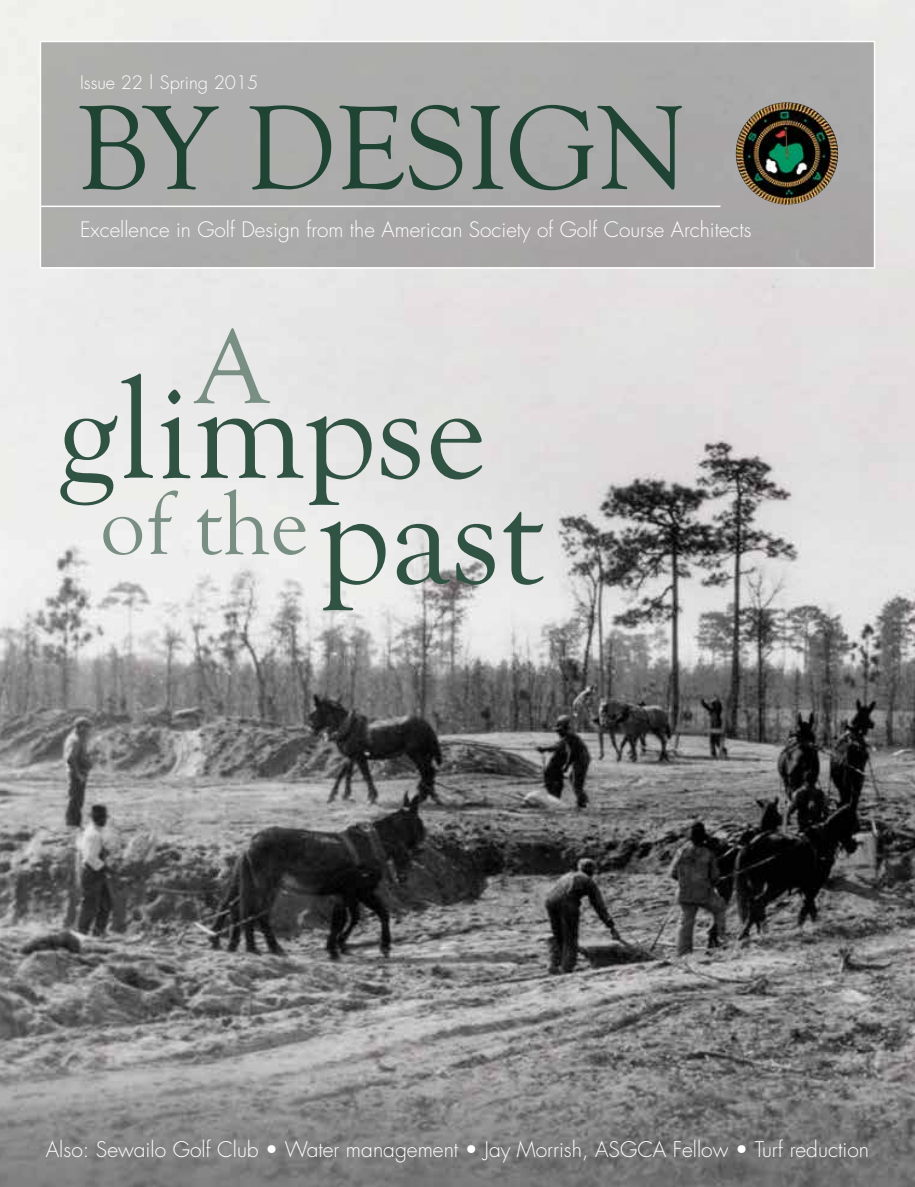
<style>
.page{position:relative;width:915px;height:1187px;background:#fff}
.page>*{position:absolute;margin:0;border:0;box-sizing:border-box;transform-origin:0 0}
.t1{font:144px "Goudy Old Style T";color:#315343}
.t2{font:123px "Goudy Old Style T";letter-spacing:-.01em;color:#204433}
.t3{font:108px "Goudy Old Style T";color:#798f84}
.t4{font:90px "Goudy Old Style T";color:#798f84}
.t5{font:300 21px "Futura";color:#fff}
.t6{font:300 20.7px "Futura";color:#fff}
.t7{font:300 18px "Futura";color:#fff}
</style>
<div class="page">
<img style="left:0;top:0;width:914px;height:1186px">
<div style="left:41px;top:43px;width:832px;height:224px;background:#ababab"></div>
<div style="left:40px;top:41px;width:835px;height:228px;border:2px solid #fff"></div>
<hr style="left:40px;top:205px;width:680px;height:2px;background:#fff">
<img style="left:735px;top:102px;width:102px;height:102px;border-radius:51px">
<p class="t7" style="left:80px;top:71px;width:180px">Issue 22 | Spring 2015</p>
<h2 class="t2" style="left:76px;top:81px;width:613px">BY DESIGN</h2>
<p class="t6" style="left:80px;top:216px;width:672px">Excellence in Golf Design from the American Society of Golf Course Architects</p>
<h3 class="t3" style="left:196px;top:308px;width:74px">A</h3>
<h1 class="t1" style="left:57px;top:351px;width:430px">glimpse</h1>
<h3 class="t4" style="left:100px;top:475px;width:209px">of the</h3>
<h1 class="t1" style="left:317px;top:457px;width:227px">past</h1>
<p class="t5" style="left:46px;top:1136px;width:824px">Also: Sewailo Golf Club • Water management • Jay Morrish, ASGCA Fellow • Turf reduction</p>
</div>
